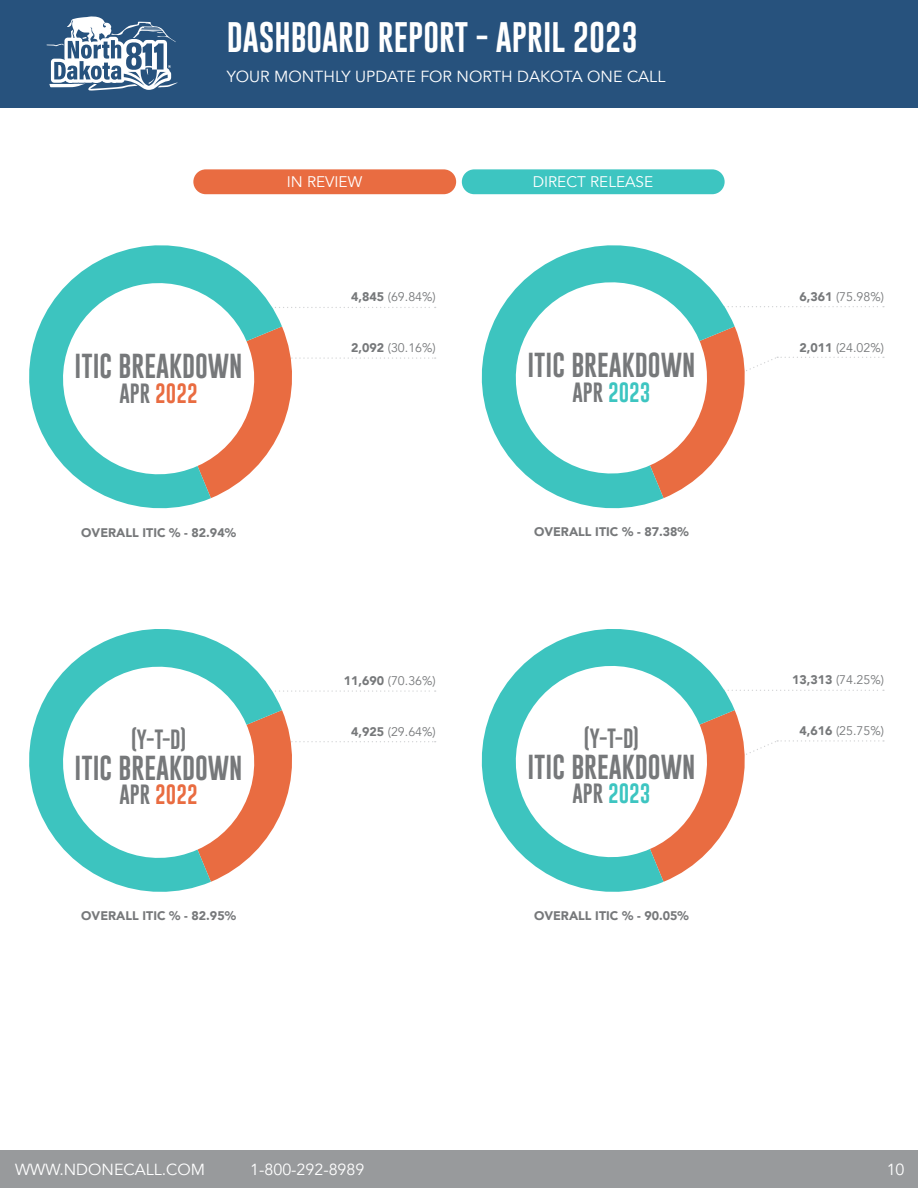
<style>
.page{position:relative;width:918px;height:1188px;background:#fff}
.page>*{position:absolute;margin:0;border:0;box-sizing:border-box;transform-origin:0 0}
.t1{font:31.2px "Gobold";color:#fff}
.t2{font:25.35px "Gobold";color:#76787a}
.t3{font:20.4px "Gobold";color:#3dc5c1}
.t4{font:20.4px "Gobold";color:#e96c41}
.t5{font:20.4px "Gobold";color:#76787a}
.t6{font:16.05px "Avenir";color:#fff}
.t7{font:15.3px "Avenir";color:#fff}
.t8{font:12.45px "Avenir";color:#76787a}
.t9{font:900 12.45px "Avenir";color:#76787a}
.s1{color:#76787a}
.s2{font-weight:900}
</style>
<div class="page">
<svg style="left:735px;top:306px;width:149px;height:1px"></svg>
<svg style="left:735px;top:327px;width:149px;height:99px"></svg>
<svg style="left:481px;top:245px;width:254px;height:264px"></svg>
<svg style="left:283px;top:307px;width:153px;height:1px"></svg>
<svg style="left:282px;top:326px;width:154px;height:101px"></svg>
<svg style="left:29px;top:245px;width:253px;height:264px"></svg>
<div style="left:0;top:0;width:918px;height:107px;background:#27527d"></div>
<div style="left:0;top:1150px;width:918px;height:38px;background:#989a9c"></div>
<svg style="left:47px;top:16px;width:131px;height:75px"></svg>
<svg style="left:507px;top:273px;width:209px;height:210px"></svg>
<div style="left:193px;top:169px;width:263px;height:25px;background:#e96c41;border-radius:12px"></div>
<div style="left:462px;top:169px;width:263px;height:25px;background:#3dc5c1;border-radius:12px"></div>
<svg style="left:54px;top:274px;width:209px;height:209px"></svg>
<svg style="left:735px;top:690px;width:149px;height:1px"></svg>
<svg style="left:735px;top:711px;width:149px;height:99px"></svg>
<svg style="left:481px;top:629px;width:254px;height:263px"></svg>
<svg style="left:283px;top:690px;width:153px;height:2px"></svg>
<svg style="left:282px;top:710px;width:154px;height:100px"></svg>
<svg style="left:29px;top:629px;width:253px;height:263px"></svg>
<svg style="left:507px;top:657px;width:209px;height:209px"></svg>
<svg style="left:54px;top:658px;width:209px;height:209px"></svg>
<p class="t1" style="left:227px;top:17px;width:413px">DASHBOARD REPORT - APRIL 2023</p>
<p class="t6" style="left:227px;top:67px;width:440px">YOUR MONTHLY UPDATE FOR NORTH DAKOTA ONE CALL</p>
<p class="t2" style="left:75px;top:350px;width:169px">ITIC BREAKDOWN</p>
<p class="t4" style="left:120px;top:380px;width:80px"><span class="s1">APR</span> 2022</p>
<p class="t7" style="left:287px;top:172px;width:77px">IN REVIEW</p>
<p class="t7" style="left:533px;top:172px;width:122px">DIRECT RELEASE</p>
<p class="t8" style="left:351px;top:290px;width:86px"><span class="s2">4,845</span> (69.84%)</p>
<p class="t8" style="left:351px;top:340px;width:86px"><span class="s2">2,092</span> (30.16%)</p>
<p class="t2" style="left:527px;top:349px;width:169px">ITIC BREAKDOWN</p>
<p class="t3" style="left:572px;top:379px;width:80px"><span class="s1">APR</span> 2023</p>
<p class="t9" style="left:81px;top:522px;width:156px">OVERALL ITIC % - 82.94%</p>
<p class="t9" style="left:534px;top:521px;width:156px">OVERALL ITIC % - 87.38%</p>
<p class="t5" style="left:131px;top:726px;width:56px">(Y-T-D)</p>
<p class="t2" style="left:75px;top:751px;width:169px">ITIC BREAKDOWN</p>
<p class="t4" style="left:120px;top:781px;width:80px"><span class="s1">APR</span> 2022</p>
<p class="t9" style="left:81px;top:905px;width:156px">OVERALL ITIC % - 82.95%</p>
<p class="t8" style="left:344px;top:673px;width:93px"><span class="s2">11,690</span> (70.36%)</p>
<p class="t8" style="left:351px;top:724px;width:86px"><span class="s2">4,925</span> (29.64%)</p>
<p class="t5" style="left:584px;top:725px;width:56px">(Y-T-D)</p>
<p class="t2" style="left:527px;top:750px;width:169px">ITIC BREAKDOWN</p>
<p class="t3" style="left:572px;top:780px;width:80px"><span class="s1">APR</span> 2023</p>
<p class="t9" style="left:534px;top:905px;width:156px">OVERALL ITIC % - 90.05%</p>
<p class="t6" style="left:15px;top:1160px;width:192px">WWW.NDONECALL.COM</p>
<p class="t6" style="left:250px;top:1160px;width:116px">1-800-292-8989</p>
<p class="t8" style="left:799px;top:289px;width:86px"><span class="s2">6,361</span> (75.98%)</p>
<p class="t8" style="left:799px;top:340px;width:86px"><span class="s2">2,011</span> (24.02%)</p>
<p class="t8" style="left:792px;top:672px;width:93px"><span class="s2">13,313</span> (74.25%)</p>
<p class="t8" style="left:799px;top:724px;width:86px"><span class="s2">4,616</span> (25.75%)</p>
<p class="t6" style="left:887px;top:1160px;width:19px">10</p>
</div>
